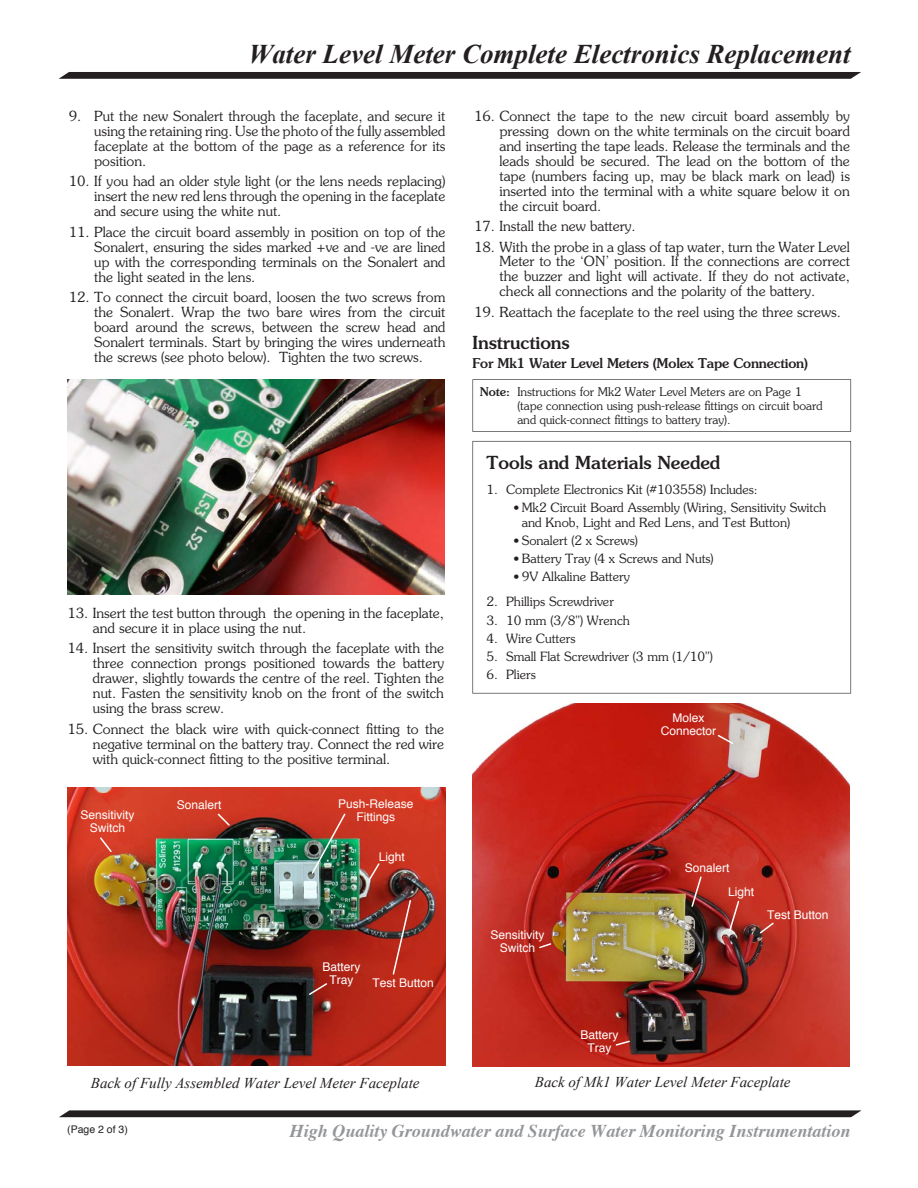
<style>
.page{position:relative;width:918px;height:1188px;background:#fff}
.page>*{position:absolute;margin:0;border:0;box-sizing:border-box;transform-origin:0 0}
.t1{font:italic 700 27px "Times New Roman";color:#231f20}
.t2{font:italic 700 18px "Times";color:#939598}
.t3{font:500 18px "Souvenir Std";color:#231f20}
.t4{font:italic 15px "Times New Roman";color:#231f20}
.t5{font:300 13.95px/15px "Souvenir Std";color:#231f20;text-align:justify}
.t6{font:500 13.5px "Souvenir Std";letter-spacing:-.01em;color:#231f20}
.t7{font:300 12.75px/15px "Souvenir Std";color:#231f20}
.t8{font:300 12px/14.2px "Souvenir Std";color:#231f20}
.t9{font:12px/12.8px "Helvetica";color:#fff;text-align:center}
.t10{font:10.5px "Helvetica";color:#231f20}
.s1{font-weight:500}
</style>
<div class="page">
<img style="left:68px;top:380px;width:377px;height:214px">
<img style="left:473px;top:703px;width:377px;height:364px">
<svg style="left:718px;top:735px;width:15px;height:9px"></svg>
<svg style="left:760px;top:923px;width:14px;height:11px"></svg>
<svg style="left:691px;top:876px;width:11px;height:31px"></svg>
<svg style="left:729px;top:901px;width:10px;height:30px"></svg>
<svg style="left:539px;top:943px;width:12px;height:5px"></svg>
<svg style="left:616px;top:1041px;width:14px;height:5px"></svg>
<svg style="left:472px;top:441px;width:379px;height:252px"></svg>
<svg style="left:472px;top:379px;width:379px;height:53px"></svg>
<img style="left:68px;top:788px;width:378px;height:277px">
<svg style="left:393px;top:900px;width:18px;height:75px"></svg>
<svg style="left:369px;top:863px;width:11px;height:17px"></svg>
<svg style="left:218px;top:814px;width:12px;height:12px"></svg>
<svg style="left:100px;top:837px;width:12px;height:15px"></svg>
<svg style="left:309px;top:983px;width:18px;height:12px"></svg>
<img style="left:312px;top:814px;width:34px;height:60px">
<svg style="left:59px;top:72px;width:802px;height:7px;background:#2c2829"></svg>
<svg style="left:59px;top:1110px;width:803px;height:7px;background:#322e2f"></svg>
<h1 class="t1" style="left:248px;top:35px;width:604px">Water Level Meter Complete Electronics Replacement</h1>
<p class="t5" style="left:94px;top:108px;width:353px;text-indent:-26px">9. Put the new Sonalert through the faceplate, and secure it using the retaining ring. Use the photo of the fully assembled faceplate at the bottom of the page as a reference for its position.</p>
<p class="t5" style="left:94px;top:174px;width:353px;text-indent:-26px">10. If you had an older style light (or the lens needs replacing) insert the new red lens through the opening in the faceplate and secure using the white nut.</p>
<p class="t5" style="left:94px;top:224px;width:353px;text-indent:-26px">11. Place the circuit board assembly in position on top of the Sonalert, ensuring the sides marked +ve and -ve are lined up with the corresponding terminals on the Sonalert and the light seated in the lens.</p>
<p class="t5" style="left:94px;top:289px;width:353px;text-indent:-26px">12. To connect the circuit board, loosen the two screws from the Sonalert. Wrap the two bare wires from the circuit board around the screws, between the screw head and Sonalert terminals. Start by bringing the wires underneath the screws (see photo below). Tighten the two screws.</p>
<p class="t5" style="left:93px;top:605px;width:353px;text-indent:-26px">13. Insert the test button through the opening in the faceplate, and secure it in place using the nut.</p>
<p class="t5" style="left:93px;top:641px;width:353px;text-indent:-26px">14. Insert the sensitivity switch through the faceplate with the three connection prongs positioned towards the battery drawer, slightly towards the centre of the reel. Tighten the nut. Fasten the sensitivity knob on the front of the switch using the brass screw.</p>
<p class="t5" style="left:93px;top:721px;width:353px;text-indent:-26px">15. Connect the black wire with quick-connect fitting to the negative terminal on the battery tray. Connect the red wire with quick-connect fitting to the positive terminal.</p>
<p class="t9" style="left:81px;top:809px;width:56px">Sensitivity<br>Switch</p>
<p class="t9" style="left:177px;top:799px;width:46px">Sonalert</p>
<p class="t9" style="left:338px;top:798px;width:77px">Push-Release<br>Fittings</p>
<p class="t9" style="left:379px;top:851px;width:28px">Light</p>
<p class="t9" style="left:323px;top:961px;width:40px">Battery<br>Tray</p>
<p class="t9" style="left:372px;top:977px;width:63px">Test Button</p>
<p class="t4" style="left:91px;top:1073px;width:330px">Back of Fully Assembled Water Level Meter Faceplate</p>
<p class="t5" style="left:500px;top:108px;width:352px;text-indent:-26px">16. Connect the tape to the new circuit board assembly by pressing down on the white terminals on the circuit board and inserting the tape leads. Release the terminals and the leads should be secured. The lead on the bottom of the tape (numbers facing up, may be black mark on lead) is inserted into the terminal with a white square below it on the circuit board.</p>
<p class="t5" style="left:474px;top:219px;width:163px">17. Install the new battery.</p>
<p class="t5" style="left:500px;top:239px;width:352px;text-indent:-26px">18. With the probe in a glass of tap water, turn the Water Level Meter to the ‘ON’ position. If the connections are correct the buzzer and light will activate. If they do not activate, check all connections and the polarity of the battery.</p>
<p class="t5" style="left:474px;top:304px;width:368px">19. Reattach the faceplate to the reel using the three screws.</p>
<p class="t3" style="left:472px;top:331px;width:99px">Instructions</p>
<p class="t6" style="left:472px;top:355px;width:337px">For Mk1 Water Level Meters (Molex Tape Connection)</p>
<p class="t8" style="left:517px;top:384px;width:307px;text-indent:-38px"><span class="s1">Note:</span> Instructions for Mk2 Water Level Meters are on Page 1 (tape connection using push-release fittings on circuit board and quick-connect fittings to battery tray).</p>
<p class="t3" style="left:487px;top:451px;width:235px">Tools and Materials Needed</p>
<p class="t7" style="left:487px;top:482px;width:273px">1. Complete Electronics Kit (#103558) Includes:</p>
<p class="t7" style="left:522px;top:500px;width:306px;text-indent:-8px">• Mk2 Circuit Board Assembly (Wiring, Sensitivity Switch and Knob, Light and Red Lens, and Test Button)</p>
<p class="t7" style="left:514px;top:533px;width:126px">• Sonalert (2 x Screws)</p>
<p class="t7" style="left:514px;top:551px;width:202px">• Battery Tray (4 x Screws and Nuts)</p>
<p class="t7" style="left:514px;top:569px;width:118px">• 9V Alkaline Battery</p>
<p class="t7" style="left:487px;top:594px;width:129px">2. Phillips Screwdriver</p>
<p class="t7" style="left:487px;top:613px;width:145px">3. 10 mm (3/8") Wrench</p>
<p class="t7" style="left:487px;top:631px;width:90px">4. Wire Cutters</p>
<p class="t7" style="left:487px;top:649px;width:228px">5. Small Flat Screwdriver (3 mm (1/10")</p>
<p class="t7" style="left:487px;top:667px;width:51px">6. Pliers</p>
<p class="t9" style="left:661px;top:712px;width:57px">Molex<br>Connector</p>
<p class="t9" style="left:491px;top:929px;width:56px">Sensitivity<br>Switch</p>
<p class="t9" style="left:581px;top:1029px;width:40px">Battery<br>Tray</p>
<p class="t9" style="left:728px;top:857px;width:28px;line-height:23.4px;text-align:left;text-indent:-43px">Sonalert<br>Light</p>
<p class="t9" style="left:767px;top:909px;width:63px">Test Button</p>
<p class="t4" style="left:535px;top:1071px;width:257px">Back of Mk1 Water Level Meter Faceplate</p>
<p class="t10" style="left:67px;top:1121px;width:62px">(Page 2 of 3)</p>
<p class="t2" style="left:290px;top:1114px;width:562px">High Quality Groundwater and Surface Water Monitoring Instrumentation</p>
</div>
